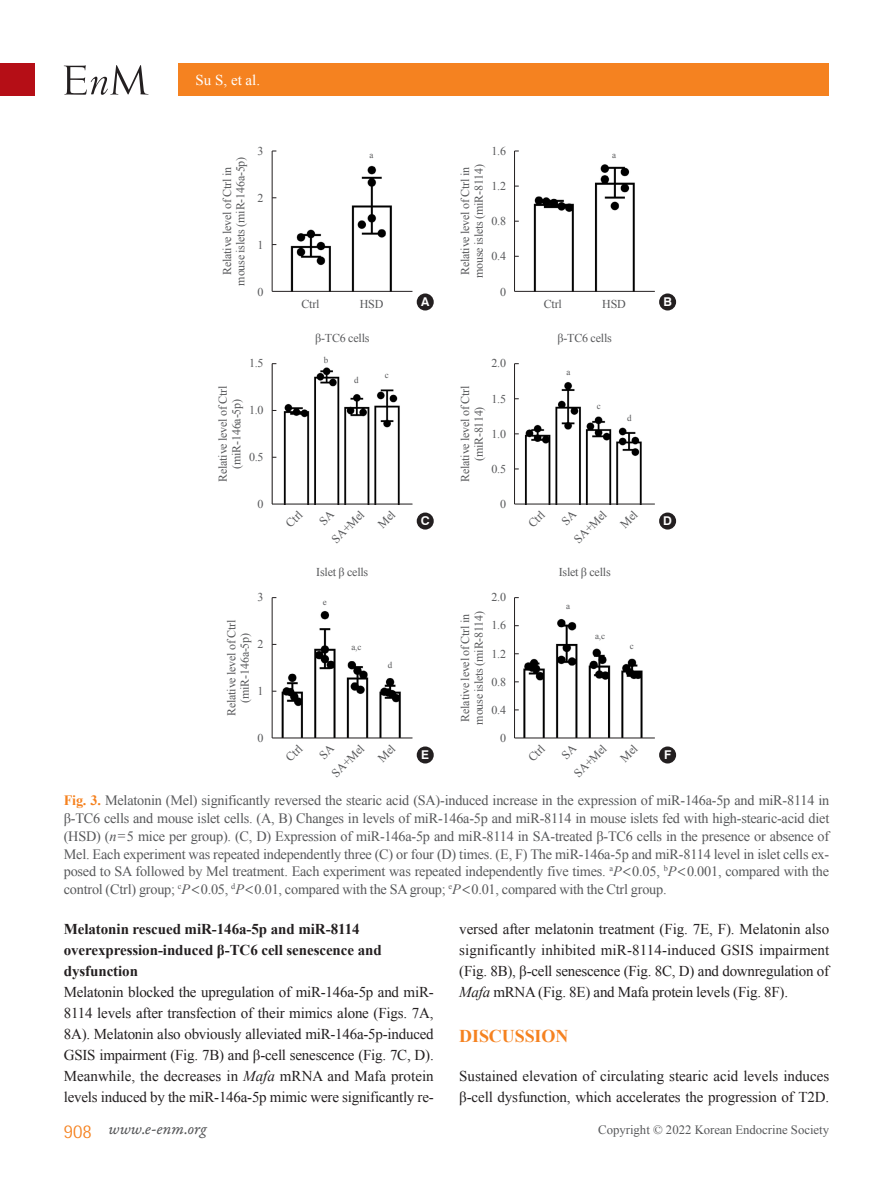
<style>
.page{position:relative;width:893px;height:1191px;background:#fff}
.page>*{position:absolute;margin:0;border:0;box-sizing:border-box;transform-origin:0 0}
.소제목1{font:700 18px "Times New Roman";letter-spacing:-.005em;color:#f58220}
.t1{font:16.5px "Garamond Premr Pro It Capt";color:#57585a}
.본문_0{font:15px/21px "Times New Roman";letter-spacing:-.01em;color:#231f20;text-align:justify}
.소제목2{font:700 15px/21px "Times New Roman";letter-spacing:-.005em;color:#231f20}
.t2{font:15px "Times New Roman";color:#fff}
.표그림제목{font:14.25px/17.9px "Times New Roman";letter-spacing:-.015em;color:#57585a;text-align:justify}
.t3{font:12.75px "Times New Roman";color:#57585a}
.t4{font:700 12.15px "Swiss 721 BT";color:#fff}
.그림지문{font:12px "Times New Roman";letter-spacing:-.015em;color:#57585a}
.그림지문-2{font:9px "Times New Roman";color:#57585a}
.s1{font-weight:700;color:#f58220}
.s2{font-style:italic}
.s3{font-family:"Dotum"}
.s4{font-family:"Rotis Semi Sans Std";font-weight:300;font-size:19.5px;color:#f58220}
</style>
<div class="page">
<div style="left:0;top:64px;width:34px;height:32px;background:#b50e16"></div>
<div style="left:179px;top:64px;width:650px;height:32px;background:#f58220"></div>
<svg style="left:64px;top:65px;width:85px;height:30px"></svg>
<img style="left:273px;top:151px;width:139px;height:140px">
<img style="left:515px;top:164px;width:140px;height:127px">
<img style="left:273px;top:364px;width:127px;height:139px">
<img style="left:273px;top:597px;width:128px;height:140px">
<img style="left:515px;top:364px;width:127px;height:139px">
<img style="left:515px;top:598px;width:128px;height:139px">
<hr style="left:272px;top:151px;width:1px;height:140px;background:#231f20">
<hr style="left:514px;top:151px;width:1px;height:140px;background:#231f20">
<hr style="left:272px;top:364px;width:1px;height:140px;background:#231f20">
<hr style="left:272px;top:597px;width:1px;height:141px;background:#231f20">
<hr style="left:514px;top:364px;width:1px;height:140px;background:#231f20">
<hr style="left:514px;top:597px;width:1px;height:141px;background:#231f20">
<hr style="left:272px;top:291px;width:140px;height:1px;background:#231f20">
<hr style="left:514px;top:291px;width:141px;height:1px;background:#231f20">
<hr style="left:272px;top:503px;width:140px;height:1px;background:#231f20">
<hr style="left:272px;top:737px;width:140px;height:1px;background:#231f20">
<hr style="left:514px;top:503px;width:141px;height:1px;background:#231f20">
<hr style="left:514px;top:737px;width:141px;height:1px;background:#231f20">
<div style="left:417px;top:293px;width:17px;height:17px;background:#231f20;border-radius:50%"></div>
<div style="left:659px;top:293px;width:17px;height:17px;background:#231f20;border-radius:50%"></div>
<div style="left:417px;top:512px;width:17px;height:17px;background:#231f20;border-radius:50%"></div>
<div style="left:417px;top:746px;width:17px;height:17px;background:#231f20;border-radius:50%"></div>
<div style="left:659px;top:512px;width:17px;height:17px;background:#231f20;border-radius:50%"></div>
<div style="left:659px;top:746px;width:17px;height:17px;background:#231f20;border-radius:50%"></div>
<p class="t2" style="left:196px;top:70px;width:66px">Su S, et al.</p>
<p class="그림지문" style="left:258px;top:142px;width:7px">3</p>
<p class="그림지문" style="left:258px;top:189px;width:7px">2</p>
<p class="그림지문" style="left:258px;top:237px;width:7px">1</p>
<p class="그림지문" style="left:258px;top:284px;width:7px">0</p>
<p class="그림지문" style="left:491px;top:142px;width:16px">1.6</p>
<p class="그림지문" style="left:491px;top:178px;width:16px">1.2</p>
<p class="그림지문" style="left:491px;top:213px;width:16px">0.8</p>
<p class="그림지문" style="left:491px;top:248px;width:16px">0.4</p>
<p class="그림지문" style="left:500px;top:284px;width:7px">0</p>
<p class="그림지문-2" style="left:370px;top:149px;width:5px">a</p>
<p class="그림지문-2" style="left:612px;top:149px;width:5px">a</p>
<p class="그림지문" style="left:219px;top:275px;width:109px;rotate:-90deg">Relative level of Ctrl in</p>
<p class="그림지문" style="left:232px;top:286px;width:130px;rotate:-90deg">mouse islets (miR-146a-5p)</p>
<p class="그림지문" style="left:457px;top:275px;width:109px;rotate:-90deg">Relative level of Ctrl in</p>
<p class="그림지문" style="left:471px;top:278px;width:115px;rotate:-90deg">mouse islets (miR-8114)</p>
<p class="t4" style="left:421px;top:294px;width:10px">A</p>
<p class="t4" style="left:663px;top:294px;width:10px">B</p>
<p class="그림지문" style="left:301px;top:296px;width:20px">Ctrl</p>
<p class="그림지문" style="left:360px;top:296px;width:25px">HSD</p>
<p class="그림지문" style="left:544px;top:296px;width:20px">Ctrl</p>
<p class="그림지문" style="left:602px;top:296px;width:25px">HSD</p>
<p class="그림지문" style="left:249px;top:355px;width:16px">1.5</p>
<p class="그림지문" style="left:249px;top:402px;width:16px">1.0</p>
<p class="그림지문" style="left:249px;top:449px;width:16px">0.5</p>
<p class="그림지문" style="left:258px;top:496px;width:7px">0</p>
<p class="그림지문" style="left:215px;top:482px;width:98px;rotate:-90deg">Relative level of Ctrl</p>
<p class="그림지문" style="left:228px;top:469px;width:71px;rotate:-90deg">(miR-146a-5p)</p>
<p class="그림지문" style="left:258px;top:589px;width:7px">3</p>
<p class="그림지문" style="left:258px;top:636px;width:7px">2</p>
<p class="그림지문" style="left:258px;top:683px;width:7px">1</p>
<p class="그림지문" style="left:258px;top:730px;width:7px">0</p>
<p class="그림지문" style="left:223px;top:716px;width:98px;rotate:-90deg">Relative level of Ctrl</p>
<p class="그림지문" style="left:237px;top:702px;width:71px;rotate:-90deg">(miR-146a-5p)</p>
<p class="그림지문" style="left:315px;top:330px;width:56px">β-TC6 cells</p>
<p class="그림지문-2" style="left:324px;top:353px;width:6px">b</p>
<p class="그림지문-2" style="left:354px;top:374px;width:6px">d</p>
<p class="그림지문-2" style="left:385px;top:369px;width:5px">c</p>
<p class="그림지문" style="left:282px;top:519px;width:20px;rotate:-45deg">Ctrl</p>
<p class="그림지문" style="left:328px;top:535px;width:42px;rotate:-45deg">SA+Mel</p>
<p class="그림지문" style="left:316px;top:563px;width:54px">Islet β cells</p>
<p class="그림지문-2" style="left:323px;top:596px;width:5px">e</p>
<p class="그림지문-2" style="left:351px;top:640px;width:11px">a,c</p>
<p class="그림지문-2" style="left:388px;top:658px;width:6px">d</p>
<p class="그림지문" style="left:282px;top:753px;width:20px;rotate:-45deg">Ctrl</p>
<p class="그림지문" style="left:328px;top:769px;width:42px;rotate:-45deg">SA+Mel</p>
<p class="t4" style="left:421px;top:513px;width:10px">C</p>
<p class="t4" style="left:421px;top:747px;width:9px">E</p>
<p class="그림지문" style="left:491px;top:355px;width:16px">2.0</p>
<p class="그림지문" style="left:491px;top:390px;width:16px">1.5</p>
<p class="그림지문" style="left:491px;top:426px;width:16px">1.0</p>
<p class="그림지문" style="left:491px;top:461px;width:16px">0.5</p>
<p class="그림지문" style="left:500px;top:496px;width:7px">0</p>
<p class="그림지문" style="left:457px;top:482px;width:98px;rotate:-90deg">Relative level of Ctrl</p>
<p class="그림지문" style="left:471px;top:461px;width:56px;rotate:-90deg">(miR-8114)</p>
<p class="그림지문" style="left:491px;top:589px;width:16px">2.0</p>
<p class="그림지문" style="left:491px;top:617px;width:16px">1.6</p>
<p class="그림지문" style="left:491px;top:645px;width:16px">1.2</p>
<p class="그림지문" style="left:491px;top:674px;width:16px">0.8</p>
<p class="그림지문" style="left:491px;top:702px;width:16px">0.4</p>
<p class="그림지문" style="left:500px;top:730px;width:7px">0</p>
<p class="그림지문" style="left:457px;top:721px;width:109px;rotate:-90deg">Relative level of Ctrl in</p>
<p class="그림지문" style="left:471px;top:724px;width:115px;rotate:-90deg">mouse islets (miR-8114)</p>
<p class="그림지문" style="left:557px;top:330px;width:56px">β-TC6 cells</p>
<p class="그림지문-2" style="left:566px;top:366px;width:5px">a</p>
<p class="그림지문-2" style="left:597px;top:400px;width:5px">c</p>
<p class="그림지문-2" style="left:627px;top:412px;width:6px">d</p>
<p class="그림지문" style="left:524px;top:519px;width:20px;rotate:-45deg">Ctrl</p>
<p class="그림지문" style="left:570px;top:535px;width:42px;rotate:-45deg">SA+Mel</p>
<p class="그림지문" style="left:559px;top:563px;width:54px">Islet β cells</p>
<p class="그림지문-2" style="left:566px;top:600px;width:5px">a</p>
<p class="그림지문-2" style="left:595px;top:630px;width:11px">a,c</p>
<p class="그림지문-2" style="left:630px;top:640px;width:5px">c</p>
<p class="그림지문" style="left:524px;top:753px;width:20px;rotate:-45deg">Ctrl</p>
<p class="그림지문" style="left:570px;top:769px;width:42px;rotate:-45deg">SA+Mel</p>
<p class="t4" style="left:663px;top:513px;width:10px">D</p>
<p class="t4" style="left:664px;top:747px;width:9px">F</p>
<p class="표그림제목" style="left:64px;top:791px;width:767px"><span class="s1">Fig. 3.</span> Melatonin (Mel) significantly reversed the stearic acid (SA)-induced increase in the expression of miR-146a-5p and miR-8114 in β-TC6 cells and mouse islet cells. (A, B) Changes in levels of miR-146a-5p and miR-8114 in mouse islets fed with high-stearic-acid diet (HSD) (<span class="s2">n</span><span class="s3">=</span>5 mice per group). (C, D) Expression of miR-146a-5p and miR-8114 in SA-treated β-TC6 cells in the presence or absence of Mel. Each experiment was repeated independently three (C) or four (D) times. (E, F) The miR-146a-5p and miR-8114 level in islet cells ex&shy;posed to SA followed by Mel treatment. Each experiment was repeated independently five times. <sup>a</sup><span class="s2">P</span><span class="s3">&lt;</span>0.05, <sup>b</sup><span class="s2">P</span><span class="s3">&lt;</span>0.001, compared with the control (Ctrl) group; <sup>c</sup><span class="s2">P</span><span class="s3">&lt;</span>0.05, <sup>d</sup><span class="s2">P</span><span class="s3">&lt;</span>0.01, compared with the SA group; <sup>e</sup><span class="s2">P</span><span class="s3">&lt;</span>0.01, compared with the Ctrl group.</p>
<p class="소제목2" style="left:64px;top:918px;width:319px">Melatonin rescued miR-146a-5p and miR-8114 overexpression-induced β-TC6 cell senescence and dysfunction</p>
<p class="본문_0" style="left:64px;top:981px;width:371px">Melatonin blocked the upregulation of miR-146a-5p and miR-8114 levels after transfection of their mimics alone (Figs. 7A, 8A). Melatonin also obviously alleviated miR-146a-5p-induced GSIS impairment (Fig. 7B) and β-cell senescence (Fig. 7C, D).<br>Meanwhile, the decreases in <span class="s2">Mafa</span> mRNA and Mafa protein levels induced by the miR-146a-5p mimic were significantly re-</p>
<p class="본문_0" style="left:459px;top:918px;width:372px">versed after melatonin treatment (Fig. 7E, F). Melatonin also significantly inhibited miR-8114-induced GSIS impairment (Fig. 8B), β-cell senescence (Fig. 8C, D) and downregulation of <span class="s2">Mafa</span> mRNA (Fig. 8E) and Mafa protein levels (Fig. 8F).</p>
<p class="소제목1" style="left:459px;top:1023px;width:111px">DISCUSSION</p>
<p class="본문_0" style="left:459px;top:1065px;width:371px">Sustained elevation of circulating stearic acid levels induces β-cell dysfunction, which accelerates the progression of T2D.</p>
<p class="t1" style="left:64px;top:1118px;width:144px"><span class="s4">908</span> www.e-enm.org</p>
<p class="t3" style="left:598px;top:1120px;width:233px">Copyright © 2022 Korean Endocrine Society</p>
</div>
